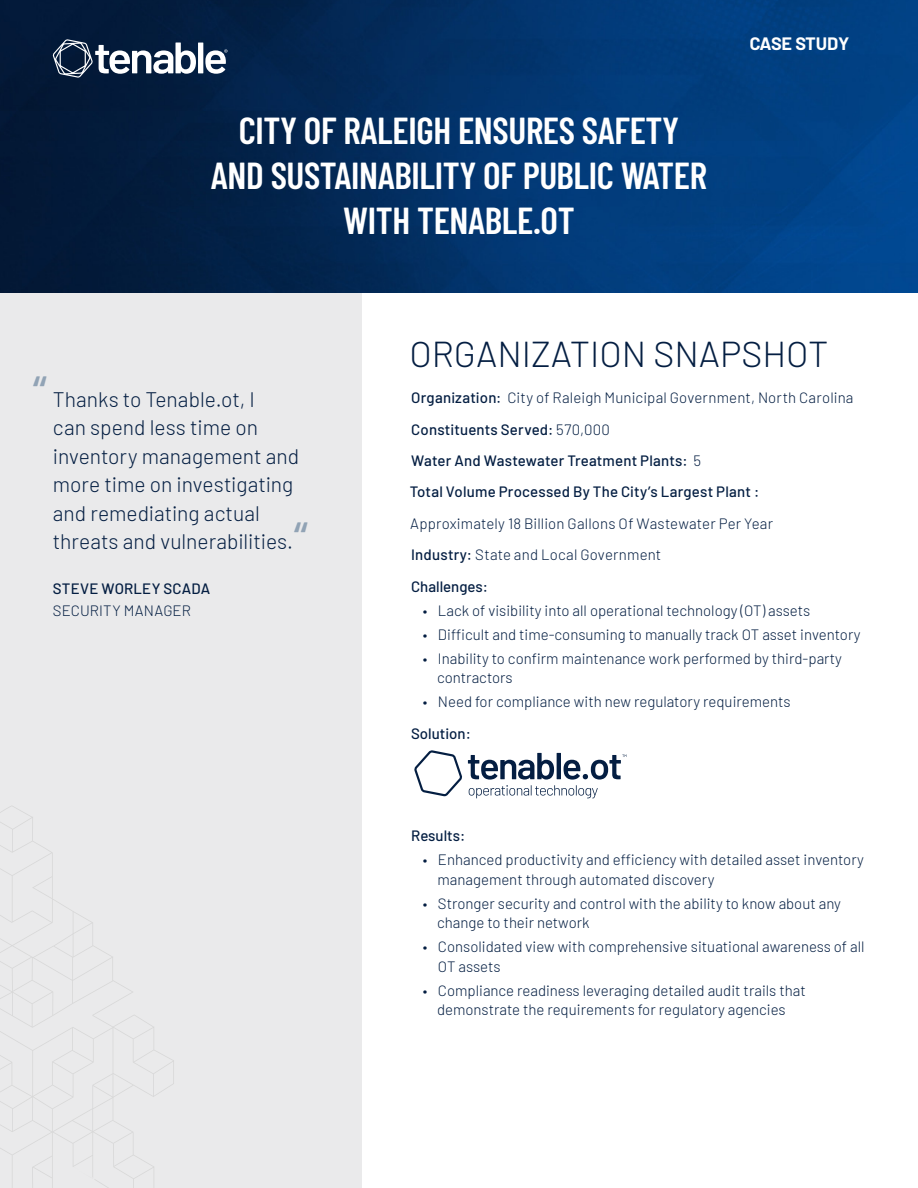
<style>
.page{position:relative;width:918px;height:1188px;background:#fff}
.page>*{position:absolute;margin:0;border:0;box-sizing:border-box;transform-origin:0 0}
.L4{font:500 45px "Barlow";color:#91a3b5}
.t1{font:600 37.5px/45px "Barlow Condensed";letter-spacing:-.01em;color:#fff;text-align:center}
.L2{font:300 36px "Barlow";color:#041e42}
.Body_Copy{font:300 21px/28.5px "Barlow";color:#041e42}
.t2{font:700 18px "Barlow";color:#fff}
.Body_Copy-2{font:300 15px/19.5px "Barlow";color:#041e42}
.Body_Copy-3{font:500 15px "Barlow";letter-spacing:.01em;color:#041e42}
.L4-2{font:500 15px "Barlow";color:#041e42}
.s1{font-weight:500}
.s2{font-weight:300}
</style>
<div class="page">
<div style="left:0;top:286px;width:362px;height:902px;background:#eaeaeb"></div>
<img style="left:0;top:0;width:918px;height:293px">
<svg style="left:53px;top:39px;width:175px;height:39px"></svg>
<svg style="left:414px;top:750px;width:48px;height:46px"></svg>
<svg style="left:468px;top:753px;width:158px;height:45px"></svg>
<svg style="left:0;top:806px;width:174px;height:382px"></svg>
<p class="t1" style="left:211px;top:106px;width:498px">CITY OF RALEIGH ENSURES SAFETY<br>AND SUSTAINABILITY OF PUBLIC WATER<br>WITH TENABLE.OT</p>
<p class="t2" style="left:750px;top:30px;width:101px">CASE STUDY</p>
<p class="L4" style="left:33px;top:359px;width:15px">“</p>
<p class="Body_Copy" style="left:53px;top:383px;width:248px">Thanks to Tenable.ot, I<br>can spend less time on inventory management and more time on investigating and remediating actual threats and vulnerabilities.</p>
<p class="Body_Copy-3" style="left:53px;top:578px;width:159px">STEVE WORLEY SCADA</p>
<p class="Body_Copy-2" style="left:53px;top:600px;width:140px">SECURITY MANAGER</p>
<p class="L4" style="left:294px;top:504px;width:15px">“</p>
<p class="L2" style="left:410px;top:329px;width:421px">ORGANIZATION SNAPSHOT</p>
<p class="Body_Copy-2" style="left:411px;top:387px;width:444px"><span class="s1">Organization:</span> City of Raleigh Municipal Government, North Carolina</p>
<p class="Body_Copy-3" style="left:411px;top:418px;width:200px">Constituents Served: <span class="s2">570,000</span></p>
<p class="Body_Copy-3" style="left:411px;top:450px;width:292px">Water And Wastewater Treatment Plants: <span class="s2">5</span></p>
<p class="Body_Copy-3" style="left:410px;top:481px;width:351px">Total Volume Processed By The City’s Largest Plant :</p>
<p class="Body_Copy-2" style="left:410px;top:513px;width:364px">Approximately 18 Billion Gallons Of Wastewater Per Year</p>
<p class="Body_Copy-2" style="left:411px;top:544px;width:252px"><span class="s1">Industry:</span> State and Local Government</p>
<p class="Body_Copy-3" style="left:411px;top:575px;width:78px">Challenges:</p>
<p class="Body_Copy-2" style="left:423px;top:599px;width:389px">• Lack of visibility into all operational technology (OT) assets</p>
<p class="Body_Copy-2" style="left:423px;top:624px;width:439px">• Difficult and time-consuming to manually track OT asset inventory</p>
<p class="Body_Copy-2" style="left:437px;top:648px;width:406px;text-indent:-14px">• Inability to confirm maintenance work performed by third-party contractors</p>
<p class="Body_Copy-2" style="left:423px;top:691px;width:369px">• Need for compliance with new regulatory requirements</p>
<p class="L4-2" style="left:411px;top:723px;width:61px">Solution:</p>
<p class="L4-2" style="left:411px;top:825px;width:56px">Results:</p>
<p class="Body_Copy-2" style="left:438px;top:849px;width:428px;text-indent:-15px">• Enhanced productivity and efficiency with detailed asset inventory management through automated discovery</p>
<p class="Body_Copy-2" style="left:437px;top:892px;width:405px;text-indent:-14px">• Stronger security and control with the ability to know about any change to their network</p>
<p class="Body_Copy-2" style="left:438px;top:936px;width:428px;text-indent:-15px">• Consolidated view with comprehensive situational awareness of all<br>OT assets</p>
<p class="Body_Copy-2" style="left:423px;top:980px;width:384px;text-align:center">• Compliance readiness leveraging detailed audit trails that demonstrate the requirements for regulatory agencies</p>
</div>
